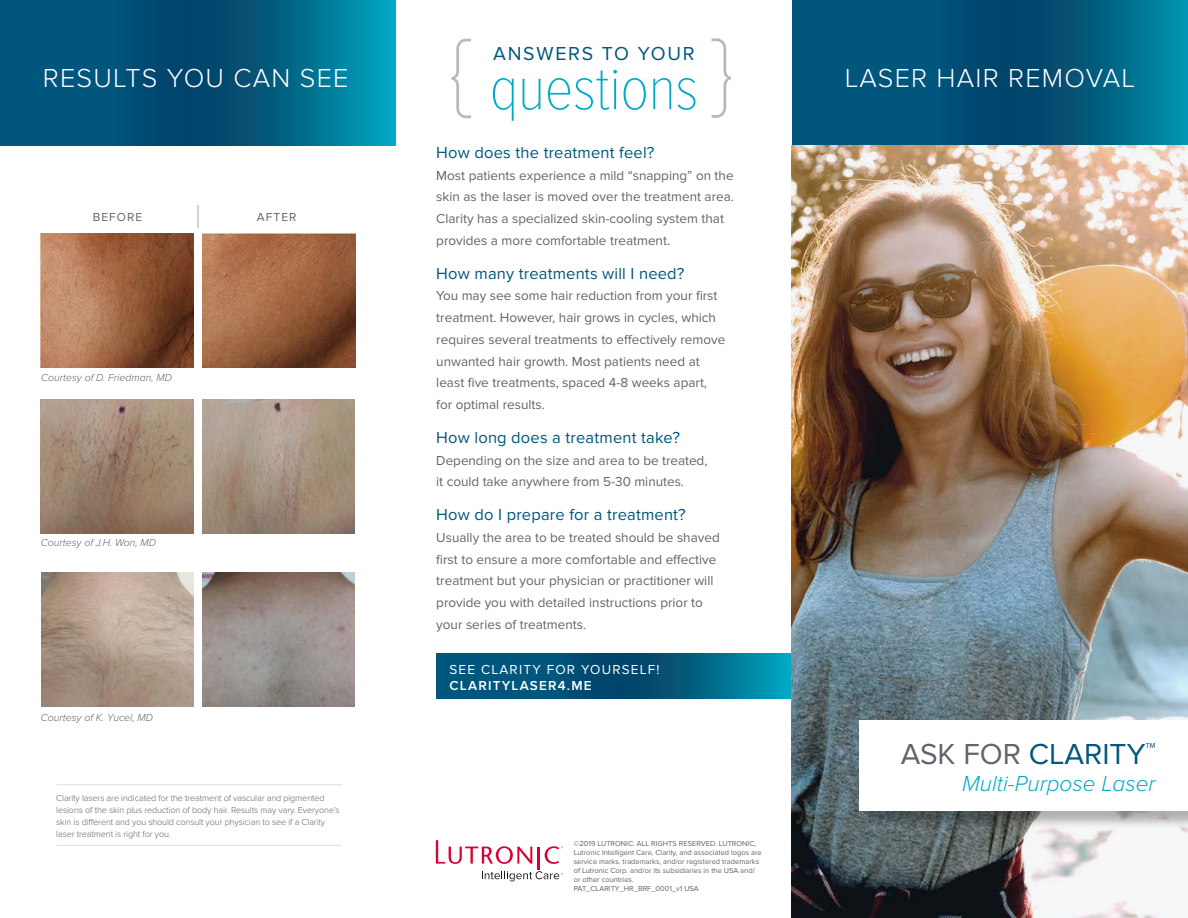
<style>
.page{position:relative;width:1188px;height:918px;background:#fff}
.page>*{position:absolute;margin:0;border:0;box-sizing:border-box;transform-origin:0 0}
.t1{font:100 91.5px "Proxima Nova T";color:#b7b9bb}
.t2{font:100 63px "Proxima Nova Cond";letter-spacing:-.01em;color:#00abc8}
.t3{font:30px "Proxima Nova";color:#00567d}
.t4{font:300 27px "Proxima Nova";letter-spacing:.045em;color:#fff}
.t5{font:italic 300 22.5px "Proxima Nova";color:#00abc8}
.t6{font:19.5px "Proxima Nova";letter-spacing:.09em;color:#00567d}
.t7{font:16.5px "Proxima Nova";letter-spacing:.01em;color:#00567d}
.t8{font:13.5px/21.8px "Proxima Nova";color:#61646a}
.t9{font:13.5px "Proxima Nova";letter-spacing:.09em;color:#fff}
.t10{font:600 13.5px "Proxima Nova";letter-spacing:.09em;color:#fff}
.t11{font:12px "Proxima Nova";letter-spacing:.09em;color:#61646a}
.t12{font:italic 300 10.5px "Proxima Nova";color:#61646a}
.t13{font:300 9px/12px "Proxima Nova";letter-spacing:-.01em;color:#61646a}
.t14{font:7.5px/9px "Proxima Nova";color:#61646a}
.s1{color:#61646a}
</style>
<div class="page">
<div style="left:792px;top:0;width:396px;height:148px;background:#00567d"></div>
<svg style="left:933px;top:0;width:255px;height:146px"></svg>
<div style="left:436px;top:653px;width:356px;height:46px;background:#00567d"></div>
<svg style="left:579px;top:653px;width:213px;height:46px"></svg>
<div style="left:0;top:0;width:396px;height:146px;background:#00567d"></div>
<svg style="left:142px;top:0;width:254px;height:146px"></svg>
<svg style="left:198px;top:205px;width:1px;height:23px"></svg>
<img style="left:792px;top:146px;width:396px;height:772px">
<div style="left:861px;top:722px;width:327px;height:107px;background:#000;opacity:.29"></div>
<div style="left:859px;top:720px;width:329px;height:90px;background:#fff"></div>
<hr style="left:538px;top:847px;width:2px;height:23px;background:#da0032">
<svg style="left:545px;top:846px;width:18px;height:18px"></svg>
<svg style="left:436px;top:840px;width:96px;height:24px"></svg>
<svg style="left:482px;top:871px;width:81px;height:10px"></svg>
<hr style="left:56px;top:784px;width:286px;height:1px;background:#61646a">
<hr style="left:56px;top:845px;width:286px;height:1px;background:#61646a">
<img style="left:202px;top:234px;width:153px;height:134px">
<img style="left:41px;top:234px;width:153px;height:134px">
<img style="left:41px;top:399px;width:153px;height:134px">
<img style="left:202px;top:399px;width:153px;height:134px">
<img style="left:41px;top:573px;width:153px;height:133px">
<img style="left:202px;top:573px;width:153px;height:133px">
<h3 class="t4" style="left:43px;top:62px;width:307px">RESULTS YOU CAN SEE</h3>
<p class="t11" style="left:93px;top:210px;width:51px">BEFORE</p>
<p class="t12" style="left:41px;top:372px;width:132px">Courtesy of D. Friedman, MD</p>
<p class="t12" style="left:41px;top:537px;width:117px">Courtesy of J.H. Won, MD</p>
<p class="t12" style="left:41px;top:711px;width:114px">Courtesy of K. Yucel, MD</p>
<p class="t11" style="left:257px;top:210px;width:41px">AFTER</p>
<p class="t13" style="left:56px;top:792px;width:285px">Clarity lasers are indicated for the treatment of vascular and pigmented lesions of the skin plus reduction of body hair. Results may vary. Everyone’s skin is different and you should consult your physician to see if a Clarity laser treatment is right for you.</p>
<h1 class="t1" style="left:451px;top:26px;width:23px">{</h1>
<h3 class="t6" style="left:493px;top:43px;width:203px">ANSWERS TO YOUR</h3>
<h2 class="t2" style="left:490px;top:53px;width:210px">questions</h2>
<h1 class="t1" style="left:710px;top:26px;width:23px">}</h1>
<p class="t7" style="left:436px;top:143px;width:220px">How does the treatment feel?</p>
<p class="t8" style="left:436px;top:165px;width:299px">Most patients experience a mild “snapping” on the skin as the laser is moved over the treatment area.<br>Clarity has a specialized skin-cooling system that provides a more comfortable treatment.</p>
<p class="t7" style="left:436px;top:264px;width:250px">How many treatments will I need?</p>
<p class="t8" style="left:436px;top:285px;width:291px">You may see some hair reduction from your first treatment. However, hair grows in cycles, which requires several treatments to effectively remove unwanted hair growth. Most patients need at least five treatments, spaced 4-8 weeks apart, for optimal results.</p>
<p class="t7" style="left:436px;top:428px;width:245px">How long does a treatment take?</p>
<p class="t8" style="left:436px;top:450px;width:273px">Depending on the size and area to be treated, it could take anywhere from 5-30 minutes.</p>
<p class="t7" style="left:436px;top:505px;width:251px">How do I prepare for a treatment?</p>
<p class="t8" style="left:436px;top:527px;width:285px">Usually the area to be treated should be shaved first to ensure a more comfortable and effective treatment but your physician or practitioner will provide you with detailed instructions prior to your series of treatments.</p>
<p class="t9" style="left:449px;top:661px;width:212px">SEE CLARITY FOR YOURSELF!</p>
<p class="t10" style="left:449px;top:678px;width:144px">CLARITYLASER4.ME</p>
<p class="t14" style="left:574px;top:839px;width:190px">©2019 LUTRONIC. ALL RIGHTS RESERVED. LUTRONIC, Lutronic Intelligent Care, Clarity, and associated logos are service marks, trademarks, and/or registered trademarks of Lutronic Corp. and/or its subsidiaries in the USA and/ or other countries.<br>PAT_CLARITY_HR_BRF_0001_v1 USA</p>
<h3 class="t4" style="left:845px;top:62px;width:292px">LASER HAIR REMOVAL</h3>
<h3 class="t3" style="left:901px;top:736px;width:256px"><span class="s1">ASK FOR</span> CLARITY<sup>™</sup></h3>
<h3 class="t5" style="left:962px;top:771px;width:195px">Multi-Purpose Laser</h3>
</div>
